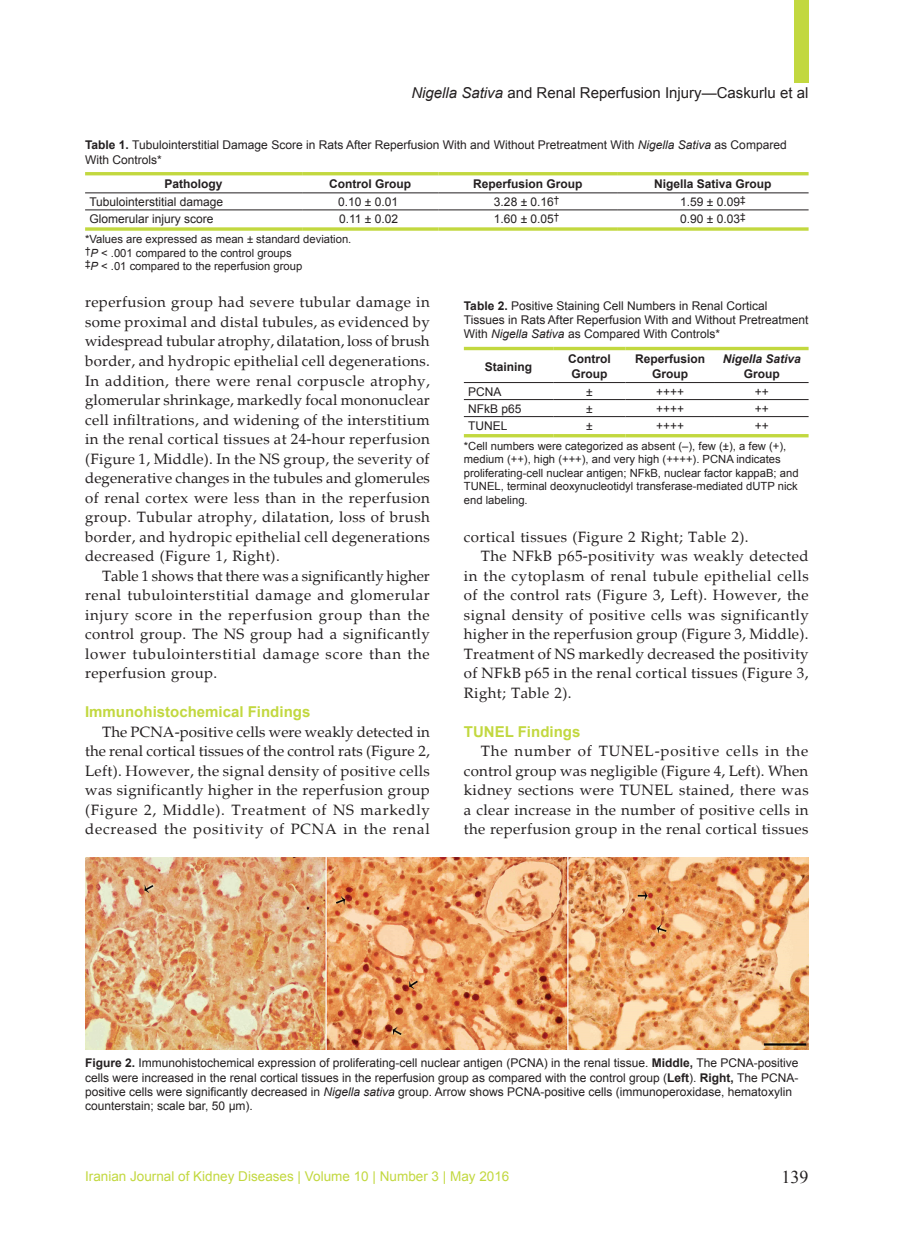
<style>
.page{position:relative;width:915px;height:1255px;background:#fff}
.page>*{position:absolute;margin:0;border:0;box-sizing:border-box;transform-origin:0 0}
.t1{font:18px "Times New Roman";color:#231f20}
.t2{font:15px/19.5px "Palatino";letter-spacing:.025em;color:#231f20;text-align:justify}
.t3{font:15px "Arial";color:#231f20}
.t4{font:700 15px "Arial";color:#c2d83f}
.t5{font:13.5px "Arial";color:#c2d83f}
.t6{font:12px/14.4px "Arial";color:#231f20}
.t7{font:700 12px/14.4px "Arial";color:#231f20}
.t8{font:italic 700 12px "Arial";color:#231f20}
.t9{font:11.25px/13.5px "Arial";color:#231f20}
.s1{font-style:italic}
.s2{font-weight:700}
</style>
<div class="page">
<div style="left:793px;top:0;width:15px;height:83px;background:#c2d83f"></div>
<img style="left:85px;top:857px;width:723px;height:192px">
<hr style="left:85px;top:172px;width:217px;height:3px;background:#c2d83f">
<hr style="left:302px;top:172px;width:136px;height:3px;background:#c2d83f">
<hr style="left:438px;top:172px;width:179px;height:3px;background:#c2d83f">
<hr style="left:617px;top:172px;width:191px;height:3px;background:#c2d83f">
<svg style="left:85px;top:227px;width:217px;height:4px"></svg>
<svg style="left:302px;top:227px;width:136px;height:4px"></svg>
<svg style="left:438px;top:227px;width:179px;height:4px"></svg>
<svg style="left:617px;top:227px;width:191px;height:4px"></svg>
<hr style="left:85px;top:192px;width:217px;height:1px;background:#231f20">
<hr style="left:302px;top:192px;width:136px;height:1px;background:#231f20">
<hr style="left:438px;top:192px;width:179px;height:1px;background:#231f20">
<hr style="left:617px;top:192px;width:191px;height:1px;background:#231f20">
<hr style="left:85px;top:209px;width:217px;height:1px;background:#231f20">
<hr style="left:302px;top:209px;width:136px;height:1px;background:#231f20">
<hr style="left:438px;top:209px;width:179px;height:1px;background:#231f20">
<hr style="left:617px;top:209px;width:191px;height:1px;background:#231f20">
<hr style="left:463px;top:347px;width:90px;height:3px;background:#c2d83f">
<hr style="left:553px;top:347px;width:72px;height:3px;background:#c2d83f">
<hr style="left:625px;top:347px;width:89px;height:3px;background:#c2d83f">
<hr style="left:714px;top:347px;width:94px;height:3px;background:#c2d83f">
<hr style="left:463px;top:434px;width:90px;height:3px;background:#c2d83f">
<hr style="left:553px;top:434px;width:72px;height:3px;background:#c2d83f">
<hr style="left:625px;top:434px;width:89px;height:3px;background:#c2d83f">
<hr style="left:714px;top:434px;width:94px;height:3px;background:#c2d83f">
<hr style="left:463px;top:382px;width:90px;height:1px;background:#231f20">
<hr style="left:553px;top:382px;width:72px;height:1px;background:#231f20">
<hr style="left:625px;top:382px;width:89px;height:1px;background:#231f20">
<hr style="left:714px;top:382px;width:94px;height:1px;background:#231f20">
<hr style="left:463px;top:399px;width:90px;height:1px;background:#231f20">
<hr style="left:553px;top:399px;width:72px;height:1px;background:#231f20">
<hr style="left:625px;top:399px;width:89px;height:1px;background:#231f20">
<hr style="left:714px;top:399px;width:94px;height:1px;background:#231f20">
<hr style="left:463px;top:416px;width:90px;height:1px;background:#231f20">
<hr style="left:553px;top:416px;width:72px;height:1px;background:#231f20">
<hr style="left:625px;top:416px;width:89px;height:1px;background:#231f20">
<hr style="left:714px;top:416px;width:94px;height:1px;background:#231f20">
<p class="t3" style="left:411px;top:82px;width:398px"><span class="s1">Nigella Sativa</span> and Renal Reperfusion Injury—Caskurlu et al</p>
<p class="t6" style="left:85px;top:138px;width:702px"><span class="s2">Table 1.</span> Tubulointerstitial Damage Score in Rats After Reperfusion With and Without Pretreatment With <span class="s1">Nigella Sativa</span> as Compared<br>With Controls*</p>
<p class="t7" style="left:164px;top:177px;width:60px">Pathology</p>
<p class="t7" style="left:329px;top:177px;width:83px">Control Group</p>
<p class="t7" style="left:473px;top:177px;width:111px">Reperfusion Group</p>
<p class="t7" style="left:654px;top:177px;width:119px">Nigella Sativa Group</p>
<p class="t6" style="left:89px;top:194px;width:135px">Tubulointerstitial damage</p>
<p class="t6" style="left:338px;top:194px;width:61px">0.10 ± 0.01</p>
<p class="t6" style="left:494px;top:194px;width:67px">3.28 ± 0.16<sup>†</sup></p>
<p class="t6" style="left:680px;top:194px;width:67px">1.59 ± 0.09<sup>‡</sup></p>
<p class="t6" style="left:89px;top:211px;width:126px">Glomerular injury score</p>
<p class="t6" style="left:339px;top:211px;width:61px">0.11 ± 0.02</p>
<p class="t6" style="left:494px;top:211px;width:67px">1.60 ± 0.05<sup>†</sup></p>
<p class="t6" style="left:680px;top:211px;width:67px">0.90 ± 0.03<sup>‡</sup></p>
<p class="t9" style="left:85px;top:232px;width:268px">*Values are expressed as mean ± standard deviation. <sup>†</sup><span class="s1">P</span> &lt; .001 compared to the control groups<br><sup>‡</sup><span class="s1">P</span> &lt; .01 compared to the reperfusion group</p>
<p class="t2" style="left:85px;top:293px;width:346px">reperfusion group had severe tubular damage in some proximal and distal tubules, as evidenced by widespread tubular atrophy, dilatation, loss of brush border, and hydropic epithelial cell degenerations.<br>In addition, there were renal corpuscle atrophy, glomerular shrinkage, markedly focal mononuclear cell infiltrations, and widening of the interstitium in the renal cortical tissues at 24-hour reperfusion (Figure 1, Middle). In the NS group, the severity of degenerative changes in the tubules and glomerules of renal cortex were less than in the reperfusion group. Tubular atrophy, dilatation, loss of brush border, and hydropic epithelial cell degenerations decreased (Figure 1, Right).</p>
<p class="t2" style="left:85px;top:566px;width:346px;text-indent:17px">Table 1 shows that there was a significantly higher renal tubulointerstitial damage and glomerular injury score in the reperfusion group than the control group. The NS group had a significantly lower tubulointerstitial damage score than the reperfusion group.</p>
<p class="t4" style="left:85px;top:701px;width:227px">Immunohistochemical Findings</p>
<p class="t2" style="left:85px;top:722px;width:346px;text-indent:17px">The PCNA-positive cells were weakly detected in the renal cortical tissues of the control rats (Figure 2, Left). However, the signal density of positive cells was significantly higher in the reperfusion group (Figure 2, Middle). Treatment of NS markedly decreased the positivity of PCNA in the renal</p>
<p class="t6" style="left:463px;top:298px;width:346px"><span class="s2">Table 2.</span> Positive Staining Cell Numbers in Renal Cortical<br>Tissues in Rats After Reperfusion With and Without Pretreatment<br>With <span class="s1">Nigella Sativa</span> as Compared With Controls*</p>
<p class="t7" style="left:484px;top:359px;width:49px">Staining</p>
<p class="t7" style="left:568px;top:352px;width:44px">Control<br>Group</p>
<p class="t7" style="left:635px;top:352px;width:72px;text-align:center">Reperfusion<br>Group</p>
<p class="t8" style="left:722px;top:351px;width:80px">Nigella Sativa</p>
<p class="t7" style="left:743px;top:366px;width:37px">Group</p>
<p class="t6" style="left:468px;top:384px;width:35px">PCNA</p>
<p class="t6" style="left:586px;top:384px;width:8px">±</p>
<p class="t6" style="left:656px;top:384px;width:30px">++++</p>
<p class="t6" style="left:754px;top:384px;width:16px">++</p>
<p class="t6" style="left:468px;top:401px;width:55px">NFkB p65</p>
<p class="t6" style="left:586px;top:401px;width:8px">±</p>
<p class="t6" style="left:656px;top:401px;width:30px">++++</p>
<p class="t6" style="left:754px;top:401px;width:16px">++</p>
<p class="t6" style="left:468px;top:418px;width:41px">TUNEL</p>
<p class="t6" style="left:586px;top:418px;width:8px">±</p>
<p class="t6" style="left:656px;top:418px;width:30px">++++</p>
<p class="t6" style="left:754px;top:418px;width:16px">++</p>
<p class="t9" style="left:463px;top:439px;width:336px">*Cell numbers were categorized as absent (–), few (±), a few (+), medium (++), high (+++), and very high (++++). PCNA indicates proliferating-cell nuclear antigen; NFkB, nuclear factor kappaB; and TUNEL, terminal deoxynucleotidyl transferase-mediated dUTP nick end labeling.</p>
<p class="t2" style="left:463px;top:527px;width:286px">cortical tissues (Figure 2 Right; Table 2).</p>
<p class="t2" style="left:480px;top:546px;width:329px">The NFkB p65-positivity was weakly detected</p>
<p class="t2" style="left:463px;top:566px;width:346px">in the cytoplasm of renal tubule epithelial cells</p>
<p class="t2" style="left:463px;top:585px;width:346px">of the control rats (Figure 3, Left). However, the</p>
<p class="t2" style="left:463px;top:605px;width:346px">signal density of positive cells was significantly</p>
<p class="t2" style="left:463px;top:624px;width:346px">higher in the reperfusion group (Figure 3, Middle).</p>
<p class="t2" style="left:463px;top:644px;width:346px">Treatment of NS markedly decreased the positivity</p>
<p class="t2" style="left:463px;top:663px;width:346px">of NFkB p65 in the renal cortical tissues (Figure 3,</p>
<p class="t2" style="left:463px;top:683px;width:109px">Right; Table 2).</p>
<p class="t4" style="left:463px;top:720px;width:118px">TUNEL Findings</p>
<p class="t2" style="left:463px;top:741px;width:346px;text-indent:17px">The number of TUNEL-positive cells in the control group was negligible (Figure 4, Left). When kidney sections were TUNEL stained, there was a clear increase in the number of positive cells in the reperfusion group in the renal cortical tissues</p>
<p class="t6" style="left:85px;top:1055px;width:714px"><span class="s2">Figure 2.</span> Immunohistochemical expression of proliferating-cell nuclear antigen (PCNA) in the renal tissue. <span class="s2">Middle,</span> The PCNA-positive cells were increased in the renal cortical tissues in the reperfusion group as compared with the control group (<span class="s2">Left</span>). <span class="s2">Right,</span> The PCNA&shy;positive cells were significantly decreased in <span class="s1">Nigella sativa</span> group. Arrow shows PCNA-positive cells (immunoperoxidase, hematoxylin counterstain; scale bar, 50 μm).</p>
<p class="t5" style="left:85px;top:1166px;width:425px">Iranian Journal of Kidney Diseases | Volume 10 | Number 3 | May 2016</p>
<p class="t1" style="left:781px;top:1164px;width:28px">139</p>
</div>
